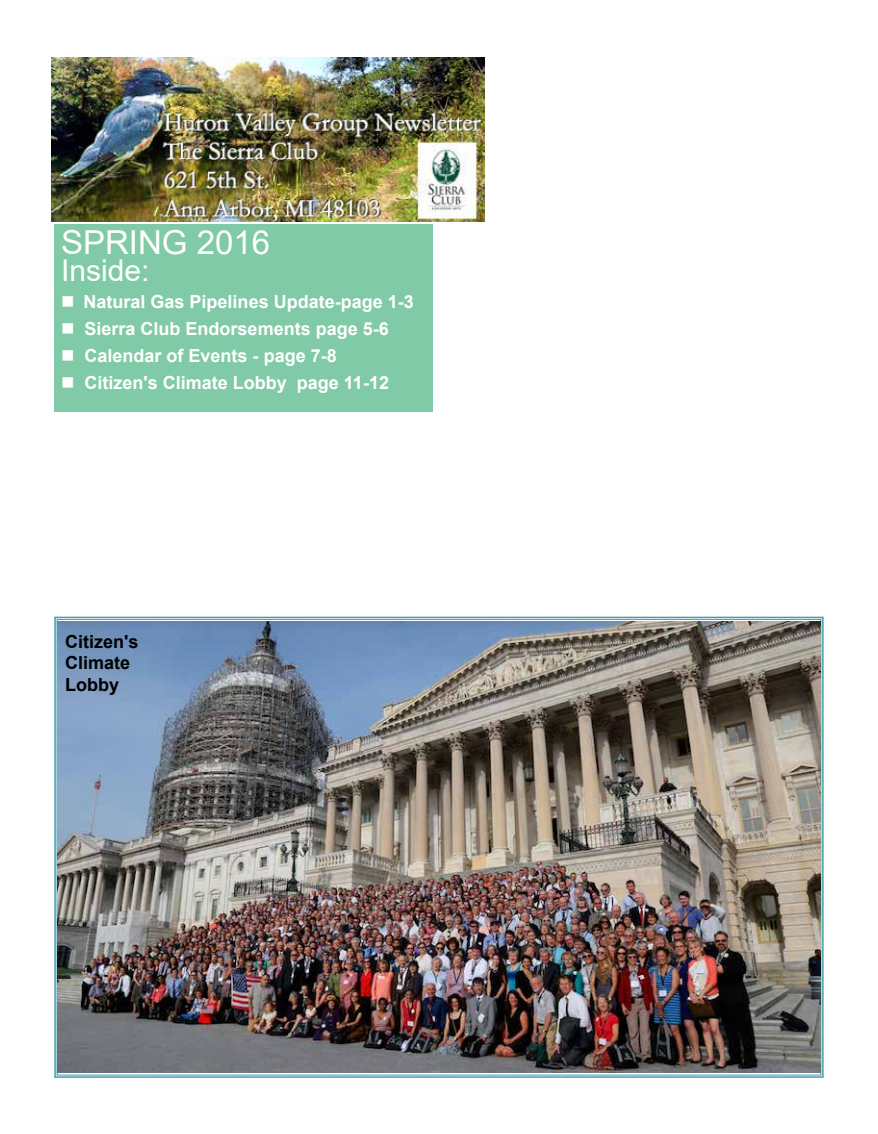
<style>
.page{position:relative;width:878px;height:1134px;background:#fff}
.page>*{position:absolute;margin:0;border:0;box-sizing:border-box;transform-origin:0 0}
.t1{font:33px "Arial";color:#fff}
.t2{font:30px "Arial";color:#fff}
.t3{font:700 18px "Arial";color:#fff}
.t4{font:700 18px/21.6px "Arial";color:#000}
</style>
<div class="page">
<svg style="left:54px;top:616px;width:770px;height:462px;background:#93c0cb"></svg>
<img style="left:52px;top:57px;width:432px;height:164px">
<div style="left:54px;top:224px;width:378px;height:187px;background:#81caa7"></div>
<img style="left:58px;top:622px;width:762px;height:451px">
<h1 class="t1" style="left:61px;top:220px;width:211px">SPRING 2016</h1>
<h2 class="t2" style="left:61px;top:250px;width:90px">Inside:</h2>
<p class="t3" style="left:61px;top:289px;width:354px">■ Natural Gas Pipelines Update-page 1-3</p>
<p class="t3" style="left:61px;top:316px;width:329px">■ Sierra Club Endorsements page 5-6</p>
<p class="t3" style="left:61px;top:343px;width:277px">■ Calendar of Events - page 7-8</p>
<p class="t3" style="left:61px;top:370px;width:329px">■ Citizen's Climate Lobby page 11-12</p>
<p class="t4" style="left:65px;top:631px;width:75px">Citizen's<br>Climate<br>Lobby</p>
</div>
